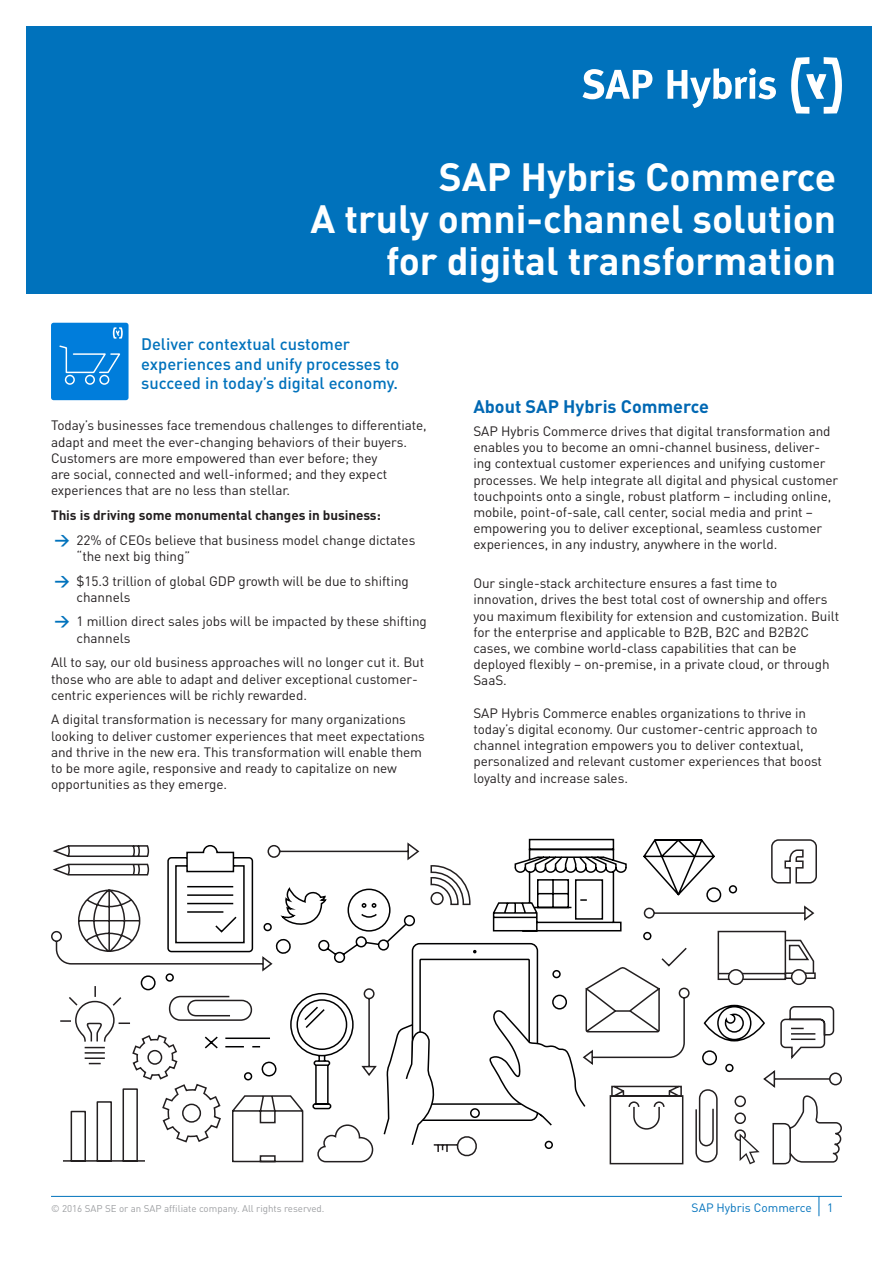
<style>
.page{position:relative;width:893px;height:1263px;background:#fff}
.page>*{position:absolute;margin:0;border:0;box-sizing:border-box;transform-origin:0 0}
.t1{font:700 39px/42px "DINOT";color:#fff;text-align:right}
.t2{font:700 18px "DINOT";color:#0168b3}
.t3{font:500 16.5px/19.5px "DINOT";color:#0072bc}
.t4{font:13.5px/16.2px "DINOT";letter-spacing:-.005em;color:#231f20}
.t5{font:700 13.5px "DINOT";letter-spacing:-.005em;color:#231f20}
.t6{font:12px "DINOT";color:#0072bc}
.t7{font:9.75px "DINOT";color:#9d9fa2}
.s1{font-weight:700;font-size:15px;color:#0072bc}
</style>
<div class="page">
<svg style="left:819px;top:1197px;width:1px;height:19px"></svg>
<hr style="left:51px;top:1196px;width:791px;height:1px;background:#0072bc">
<svg style="left:63px;top:838px;width:779px;height:327px"></svg>
<svg style="left:51px;top:844px;width:99px;height:221px"></svg>
<svg style="left:167px;top:844px;width:599px;height:198px"></svg>
<svg style="left:642px;top:838px;width:74px;height:46px"></svg>
<svg style="left:140px;top:884px;width:598px;height:266px"></svg>
<svg style="left:168px;top:946px;width:550px;height:217px"></svg>
<svg style="left:203px;top:873px;width:384px;height:290px"></svg>
<div style="left:27px;top:27px;width:845px;height:267px;background:#0072bc"></div>
<svg style="left:582px;top:69px;width:70px;height:30px"></svg>
<svg style="left:791px;top:57px;width:51px;height:57px"></svg>
<svg style="left:667px;top:68px;width:109px;height:40px"></svg>
<div style="left:51px;top:323px;width:78px;height:77px;background:#007ddb;border-radius:3px"></div>
<svg style="left:59px;top:327px;width:64px;height:58px"></svg>
<h1 class="t1" style="left:311px;top:155px;width:527px">SAP Hybris Commerce<br>A truly omni-channel solution for digital transformation</h1>
<p class="t3" style="left:141px;top:334px;width:260px">Deliver contextual customer experiences and unify processes to succeed in today’s digital economy.</p>
<p class="t4" style="left:51px;top:417px;width:377px">Today’s businesses face tremendous challenges to differentiate, adapt and meet the ever-changing behaviors of their buyers.<br>Customers are more empowered than ever before; they<br>are social, connected and well-informed; and they expect experiences that are no less than stellar.</p>
<p class="t5" style="left:51px;top:506px;width:331px">This is driving some monumental changes in business:</p>
<p class="t4" style="left:77px;top:531px;width:340px;text-indent:-22px"><span class="s1">→</span> 22% of CEOs believe that business model change dictates “the next big thing”</p>
<p class="t4" style="left:77px;top:572px;width:334px;text-indent:-22px"><span class="s1">→</span> $15.3 trillion of global GDP growth will be due to shifting channels</p>
<p class="t4" style="left:77px;top:613px;width:352px;text-indent:-22px"><span class="s1">→</span> 1 million direct sales jobs will be impacted by these shifting channels</p>
<p class="t4" style="left:51px;top:654px;width:375px">All to say, our old business approaches will no longer cut it. But those who are able to adapt and deliver exceptional customer&shy;centric experiences will be richly rewarded.</p>
<p class="t4" style="left:51px;top:711px;width:375px">A digital transformation is necessary for many organizations looking to deliver customer experiences that meet expectations and thrive in the new era. This transformation will enable them to be more agile, responsive and ready to capitalize on new opportunities as they emerge.</p>
<h2 class="t2" style="left:473px;top:395px;width:237px">About SAP Hybris Commerce</h2>
<p class="t4" style="left:473px;top:422px;width:366px">SAP Hybris Commerce drives that digital transformation and enables you to become an omni-channel business, deliver&shy;ing contextual customer experiences and unifying customer processes. We help integrate all digital and physical customer touchpoints onto a single, robust platform – including online, mobile, point-of-sale, call center, social media and print – empowering you to deliver exceptional, seamless customer experiences, in any industry, anywhere in the world.</p>
<p class="t4" style="left:473px;top:575px;width:367px">Our single-stack architecture ensures a fast time to innovation, drives the best total cost of ownership and offers you maximum flexibility for extension and customization. Built for the enterprise and applicable to B2B, B2C and B2B2C cases, we combine world-class capabilities that can be deployed flexibly – on-premise, in a private cloud, or through SaaS.</p>
<p class="t4" style="left:473px;top:704px;width:350px">SAP Hybris Commerce enables organizations to thrive in today’s digital economy. Our customer-centric approach to channel integration empowers you to deliver contextual, personalized and relevant customer experiences that boost loyalty and increase sales.</p>
<p class="t7" style="left:51px;top:1202px;width:275px">© 2016 SAP SE or an SAP affiliate company. All rights reserved.</p>
<p class="t6" style="left:692px;top:1199px;width:122px">SAP Hybris Commerce</p>
<p class="t6" style="left:827px;top:1199px;width:8px">1</p>
</div>
